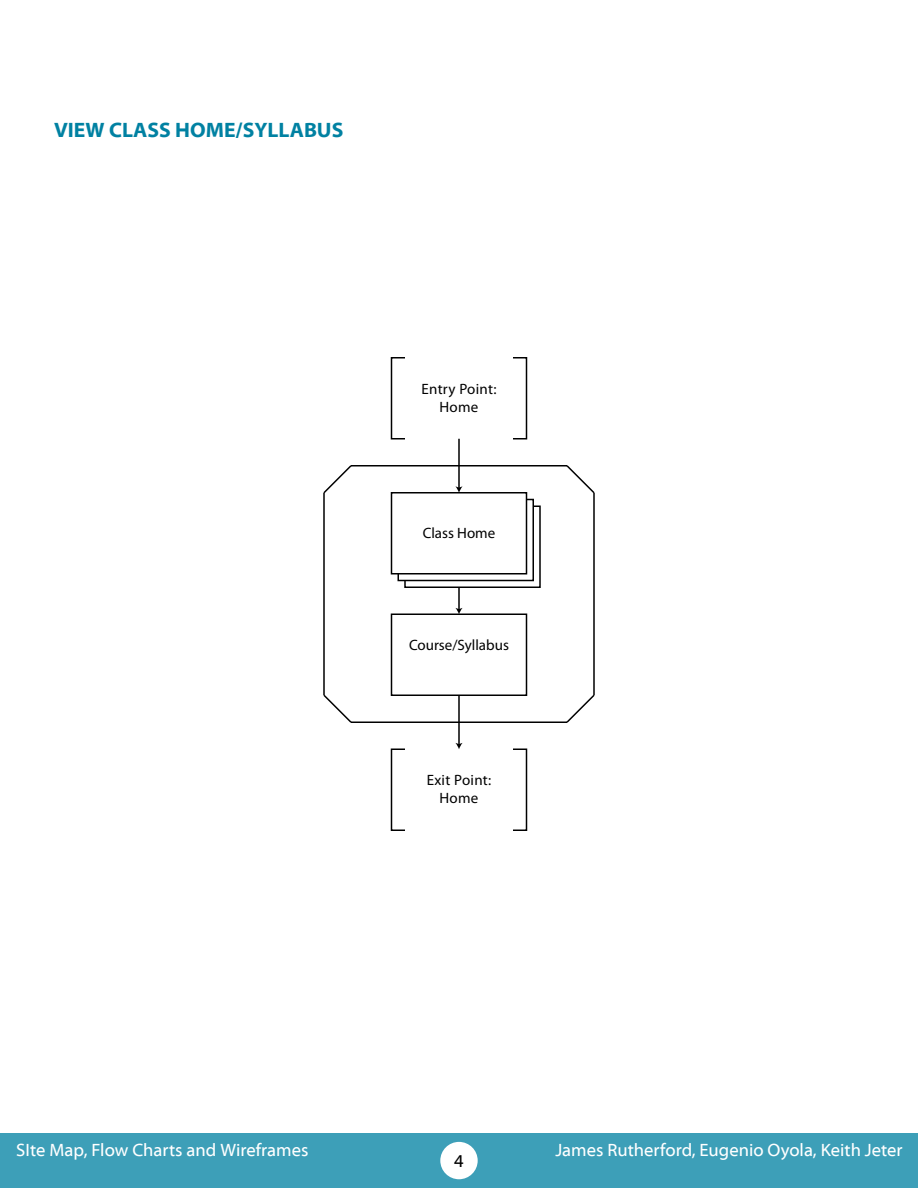
<style>
.page{position:relative;width:918px;height:1188px;background:#fff}
.page>*{position:absolute;margin:0;border:0;box-sizing:border-box;transform-origin:0 0}
.t1{font:700 21px "Myriad Web Pro";color:#0081a2}
.t2{font:18px "Myriad Web Pro";color:#fff}
.t3{font:18px "Myriad Web Pro";color:#000}
.t4{font:15px/18px "Myriad Pro";letter-spacing:.02em;color:#000;text-align:center}
.t5{font:15px "Myriad Pro";color:#000}
</style>
<div class="page">
<div style="left:0;top:1133px;width:918px;height:55px;background:#3d9fb8"></div>
<div style="left:440px;top:1142px;width:38px;height:37px;background:#fff;border-radius:50%"></div>
<div style="left:405px;top:506px;width:135px;height:81px;background:linear-gradient(to right,#fff,#fff)"></div>
<div style="left:404px;top:506px;width:137px;height:82px;border:2px solid #000"></div>
<svg style="left:401px;top:502px;width:130px;height:76px"></svg>
<div style="left:398px;top:499px;width:136px;height:82px;border:2px solid #000"></div>
<div style="left:392px;top:493px;width:134px;height:81px;background:#fff"></div>
<div style="left:391px;top:492px;width:136px;height:82px;border:2px solid #000"></div>
<hr style="left:458px;top:587px;width:2px;height:23px;background:#000">
<svg style="left:455px;top:608px;width:8px;height:6px"></svg>
<hr style="left:458px;top:695px;width:2px;height:50px;background:#000">
<svg style="left:455px;top:743px;width:8px;height:6px"></svg>
<div style="left:391px;top:614px;width:136px;height:82px;border:2px solid #000"></div>
<div style="left:391px;top:748px;width:15px;height:83px;border:2px solid #000"></div>
<div style="left:512px;top:748px;width:15px;height:83px;border:2px solid #000"></div>
<div style="left:391px;top:357px;width:15px;height:83px;border:2px solid #000"></div>
<div style="left:512px;top:357px;width:15px;height:83px;border:2px solid #000"></div>
<hr style="left:351px;top:722px;width:216px;height:1px;background:#000">
<svg style="left:565px;top:695px;width:30px;height:28px"></svg>
<hr style="left:593px;top:493px;width:2px;height:202px;background:#000">
<svg style="left:565px;top:465px;width:30px;height:30px"></svg>
<hr style="left:351px;top:465px;width:216px;height:1px;background:#000">
<svg style="left:323px;top:465px;width:30px;height:28px"></svg>
<hr style="left:323px;top:493px;width:2px;height:202px;background:#000">
<svg style="left:323px;top:693px;width:30px;height:30px"></svg>
<hr style="left:458px;top:439px;width:2px;height:49px;background:#000">
<svg style="left:455px;top:486px;width:8px;height:7px"></svg>
<p class="t1" style="left:54px;top:119px;width:291px">VIEW CLASS HOME/SYLLABUS</p>
<p class="t4" style="left:421px;top:379px;width:77px">Entry Point:<br>Home</p>
<p class="t5" style="left:423px;top:523px;width:74px">Class Home</p>
<p class="t5" style="left:409px;top:636px;width:101px">Course/Syllabus</p>
<p class="t4" style="left:427px;top:771px;width:66px">Exit Point:<br>Home</p>
<p class="t2" style="left:16px;top:1140px;width:294px">SIte Map, Flow Charts and Wireframes</p>
<p class="t3" style="left:454px;top:1151px;width:11px">4</p>
<p class="t2" style="left:555px;top:1140px;width:349px">James Rutherford, Eugenio Oyola, Keith Jeter</p>
</div>
